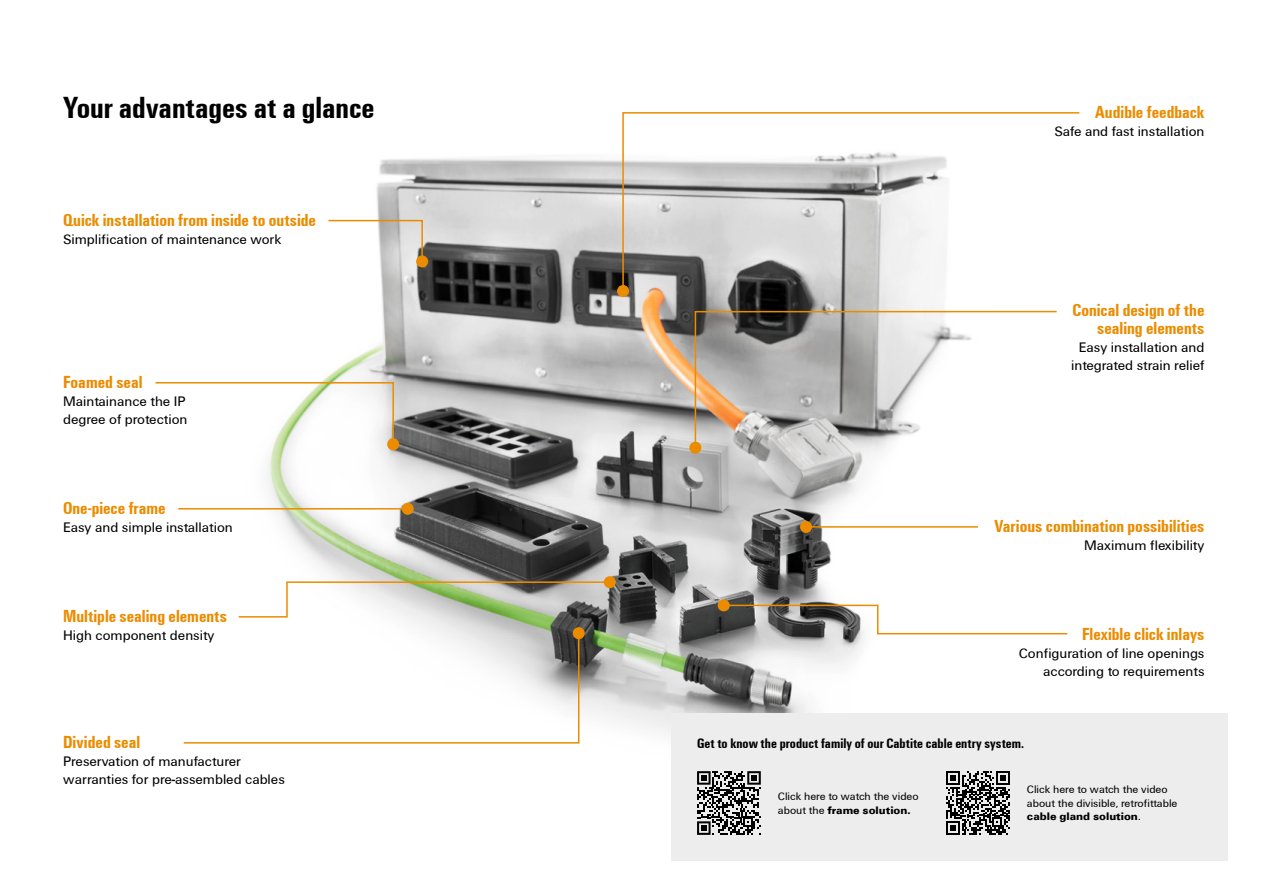
<style>
.page{position:relative;width:1268px;height:893px;background:#fff}
.page>*{position:absolute;margin:0;border:0;box-sizing:border-box;transform-origin:0 0}
.t1{font:700 31.5px "Weidmueller Condensed";color:#000}
.t2{font:700 18px/18px "Weidmueller Condensed";color:#eb8c00;text-align:right}
.t3{font:14.25px/18px "Weidmueller";color:#000}
.t4{font:700 14.25px "Weidmueller Condensed";color:#000}
.t5{font:11.25px/13.5px "Weidmueller";color:#000}
.s1{font-weight:700}
</style>
<div class="page">
<img style="left:268px;top:158px;width:710px;height:575px">
<div style="left:671px;top:713px;width:556px;height:147px;background:#ededed"></div>
<svg style="left:155px;top:381px;width:239px;height:65px"></svg>
<div style="left:387px;top:438px;width:12px;height:12px;background:#eb8c00;border-radius:50%"></div>
<svg style="left:327px;top:219px;width:96px;height:44px"></svg>
<div style="left:416px;top:255px;width:12px;height:12px;background:#eb8c00;border-radius:50%"></div>
<svg style="left:183px;top:632px;width:397px;height:112px"></svg>
<div style="left:572px;top:627px;width:12px;height:12px;background:#eb8c00;border-radius:50%"></div>
<hr style="left:805px;top:526px;width:172px;height:2px;background:#eb8c00">
<div style="left:799px;top:521px;width:12px;height:12px;background:#eb8c00;border-radius:50%"></div>
<hr style="left:178px;top:508px;width:229px;height:2px;background:#eb8c00">
<div style="left:401px;top:503px;width:12px;height:12px;background:#eb8c00;border-radius:50%"></div>
<svg style="left:621px;top:112px;width:459px;height:181px"></svg>
<div style="left:617px;top:285px;width:12px;height:12px;background:#eb8c00;border-radius:50%"></div>
<svg style="left:238px;top:581px;width:373px;height:37px"></svg>
<div style="left:603px;top:576px;width:12px;height:12px;background:#eb8c00;border-radius:50%"></div>
<svg style="left:693px;top:310px;width:364px;height:139px"></svg>
<div style="left:689px;top:442px;width:12px;height:12px;background:#eb8c00;border-radius:50%"></div>
<svg style="left:722px;top:604px;width:346px;height:31px"></svg>
<div style="left:717px;top:599px;width:12px;height:12px;background:#eb8c00;border-radius:50%"></div>
<svg style="left:946px;top:771px;width:63px;height:64px"></svg>
<svg style="left:697px;top:771px;width:63px;height:64px"></svg>
<h1 class="t1" style="left:63px;top:88px;width:313px">Your advantages at a glance</h1>
<p class="t2" style="left:63px;top:211px;width:254px">Quick installation from inside to outside</p>
<p class="t3" style="left:63px;top:230px;width:220px">Simplification of maintenance work</p>
<p class="t2" style="left:63px;top:373px;width:81px">Foamed seal</p>
<p class="t3" style="left:63px;top:392px;width:126px">Maintainance the IP degree of protection</p>
<p class="t2" style="left:63px;top:499px;width:104px">One-piece frame</p>
<p class="t3" style="left:63px;top:518px;width:171px">Easy and simple installation</p>
<p class="t2" style="left:63px;top:607px;width:165px">Multiple sealing elements</p>
<p class="t3" style="left:63px;top:626px;width:153px">High component density</p>
<p class="t2" style="left:63px;top:733px;width:79px">Divided seal</p>
<p class="t3" style="left:63px;top:752px;width:223px">Preservation of manufacturer warranties for pre-assembled cables</p>
<p class="t2" style="left:1094px;top:103px;width:111px">Audible feedback</p>
<p class="t3" style="left:1054px;top:122px;width:151px">Safe and fast installation</p>
<p class="t2" style="left:1072px;top:301px;width:134px">Conical design of the sealing elements</p>
<p class="t3" style="left:1070px;top:338px;width:135px;text-align:center">Easy installation and integrated strain relief</p>
<p class="t2" style="left:994px;top:517px;width:211px">Various combination possibilities</p>
<p class="t3" style="left:1083px;top:536px;width:122px">Maximum flexibility</p>
<p class="t2" style="left:1081px;top:625px;width:124px">Flexible click inlays</p>
<p class="t3" style="left:1018px;top:644px;width:187px;text-align:right">Configuration of line openings according to requirements</p>
<p class="t4" style="left:697px;top:735px;width:328px">Get to know the product family of our Cabtite cable entry system.</p>
<p class="t5" style="left:777px;top:789px;width:142px">Click here to watch the video about the <span class="s1">frame solution.</span></p>
<p class="t5" style="left:1026px;top:783px;width:152px">Click here to watch the video about the divisible, retrofittable <span class="s1">cable gland solution</span>.</p>
</div>
